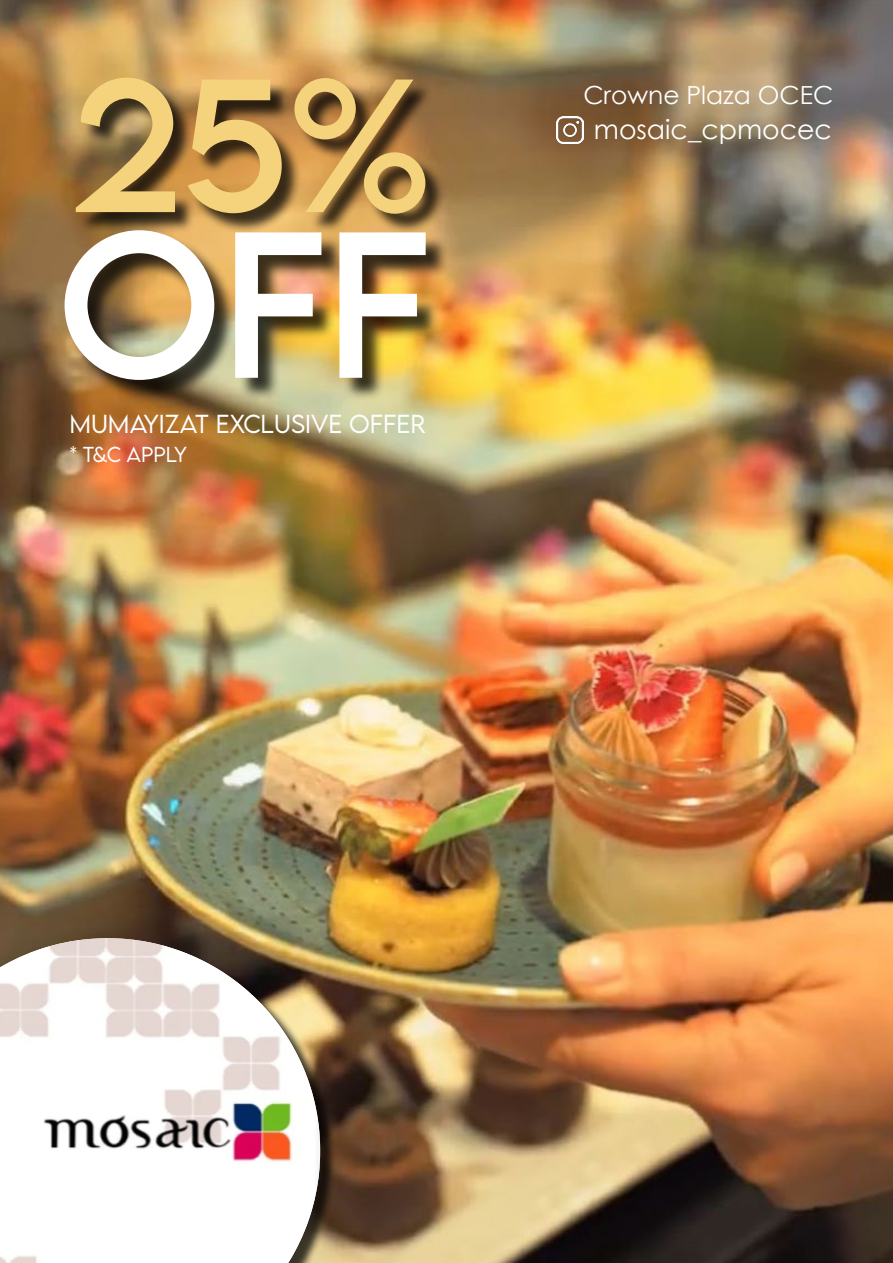
<style>
.page{position:relative;width:893px;height:1263px;background:#fff}
.page>*{position:absolute;margin:0;border:0;box-sizing:border-box;transform-origin:0 0}
.t1{font:183.9px "LEMONMILK";color:#fff}
.t2{font:168.3px "LEMONMILK";color:#f5d37c}
.t3{font:26.85px "Century Gothic";color:#fff}
.t4{font:24.9px "Century Gothic";color:#fff}
.t5{font:300 23.1px "LEMONMILK";color:#fff}
.t6{font:300 19.2px "LEMONMILK";color:#fff}
</style>
<div class="page">
<img style="left:0;top:0;width:893px;height:1263px">
<img style="left:557px;top:117px;width:26px;height:27px">
<div style="left:78px;top:80px;width:368px;height:155px;background:#000;opacity:.75"></div>
<div style="left:67px;top:233px;width:382px;height:170px;background:#000;opacity:.75"></div>
<div style="left:0;top:940px;width:337px;height:323px;background:#000;opacity:.75"></div>
<img style="left:0;top:938px;width:319px;height:325px">
<h2 class="t2" style="left:69px;top:36px;width:364px">25%</h2>
<h1 class="t1" style="left:58px;top:185px;width:122px">off</h1>
<p class="t5" style="left:69px;top:409px;width:358px">MUMAYIZAT EXCLUSIVE OFFER</p>
<p class="t6" style="left:69px;top:442px;width:119px">* T&amp;C APPLY</p>
<p class="t4" style="left:583px;top:77px;width:252px">Crowne Plaza OCEC</p>
<p class="t3" style="left:594px;top:110px;width:239px">mosaic_cpmocec</p>
</div>
